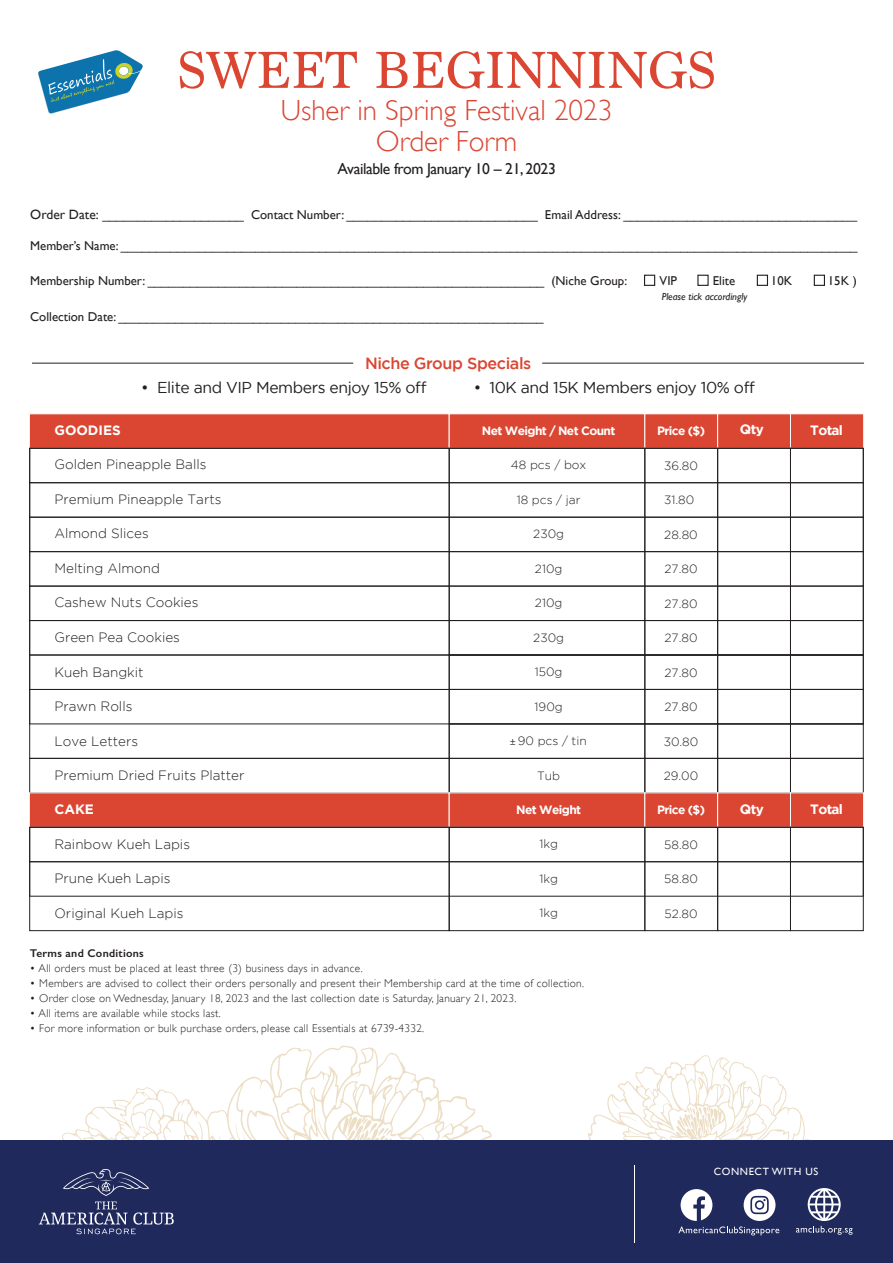
<style>
.page{position:relative;width:893px;height:1263px;background:#fff}
.page>*{position:absolute;margin:0;border:0;box-sizing:border-box;transform-origin:0 0}
.t1{font:54.15px "Marion";color:#db4633}
.t2{font:300 29.1px/31.5px "Gill Sans";color:#db4633;text-align:center}
.t3{font:500 16.2px "Gotham";letter-spacing:-.025em;color:#db4631}
.t4{font:15.75px "Gotham";letter-spacing:-.025em;color:#231f20}
.t5{font:15.75px "Gill Sans";letter-spacing:-.025em;color:#231f20}
.t6{font:300 13.5px "Gotham";color:#231f20}
.t7{font:700 13.5px "Gotham";letter-spacing:-.05em;color:#fff}
.t8{font:700 13.5px "Gotham";color:#fff}
.t9{font:12.9px "Gill Sans";color:#231f20}
.t10{font:300 12px "Gotham";color:#231f20}
.t11{font:700 12px "Gotham";letter-spacing:-.05em;color:#fff}
.t12{font:300 11.25px "Gill Sans";letter-spacing:.025em;color:#231f20}
.t13{font:600 11.25px "Gill Sans";letter-spacing:.025em;color:#231f20}
.t14{font:10.5px "Gill Sans";letter-spacing:.06em;color:#fff}
.t15{font:italic 10.35px "Gill Sans";color:#231f20}
.s1{font-size:13.5px}
.s2{font-family:"Futura";font-stretch:condensed}
</style>
<div class="page">
<svg style="left:62px;top:1046px;width:430px;height:94px"></svg>
<svg style="left:342px;top:1111px;width:56px;height:29px"></svg>
<svg style="left:588px;top:1055px;width:222px;height:85px"></svg>
<svg style="left:676px;top:1103px;width:47px;height:37px"></svg>
<div style="left:29px;top:414px;width:420px;height:34px;background:#db4632"></div>
<div style="left:449px;top:414px;width:196px;height:34px;background:#db4632"></div>
<div style="left:645px;top:414px;width:73px;height:34px;background:#db4632"></div>
<div style="left:717px;top:414px;width:74px;height:34px;background:#db4632"></div>
<div style="left:790px;top:414px;width:74px;height:34px;background:#db4632;border:1px solid #fff"></div>
<svg style="left:29px;top:448px;width:420px;height:311px"></svg>
<svg style="left:449px;top:448px;width:415px;height:207px"></svg>
<div style="left:30px;top:448px;width:833px;height:35px;border:1px solid #231f20"></div>
<div style="left:30px;top:482px;width:833px;height:35px;border:1px solid #231f20"></div>
<div style="left:30px;top:517px;width:833px;height:35px;border:1px solid #231f20"></div>
<div style="left:30px;top:551px;width:833px;height:35px;border:1px solid #231f20"></div>
<div style="left:30px;top:586px;width:833px;height:35px;border:1px solid #231f20"></div>
<div style="left:30px;top:620px;width:833px;height:35px;border:1px solid #231f20"></div>
<div style="left:30px;top:655px;width:833px;height:35px;border:1px solid #231f20"></div>
<div style="left:30px;top:689px;width:833px;height:35px;border:1px solid #231f20"></div>
<div style="left:449px;top:655px;width:196px;height:35px;border:1px solid #231f20"></div>
<div style="left:645px;top:655px;width:73px;height:35px;border:1px solid #231f20"></div>
<div style="left:717px;top:655px;width:74px;height:35px;border:1px solid #231f20"></div>
<div style="left:790px;top:655px;width:73px;height:35px;border:1px solid #231f20"></div>
<div style="left:30px;top:758px;width:419px;height:35px;border:1px solid #231f20"></div>
<div style="left:449px;top:758px;width:196px;height:35px;border:1px solid #231f20"></div>
<div style="left:645px;top:758px;width:73px;height:35px;border:1px solid #231f20"></div>
<div style="left:717px;top:758px;width:74px;height:35px;border:1px solid #231f20"></div>
<div style="left:790px;top:758px;width:73px;height:35px;border:1px solid #231f20"></div>
<div style="left:790px;top:689px;width:73px;height:35px;border:1px solid #231f20"></div>
<div style="left:790px;top:724px;width:73px;height:34px;border:1px solid #231f20"></div>
<div style="left:717px;top:689px;width:74px;height:35px;border:1px solid #231f20"></div>
<div style="left:717px;top:724px;width:74px;height:34px;border:1px solid #231f20"></div>
<div style="left:645px;top:689px;width:73px;height:35px;border:1px solid #231f20"></div>
<div style="left:645px;top:724px;width:73px;height:34px;border:1px solid #231f20"></div>
<div style="left:449px;top:689px;width:196px;height:35px;border:1px solid #231f20"></div>
<div style="left:449px;top:724px;width:196px;height:34px;border:1px solid #231f20"></div>
<div style="left:29px;top:793px;width:420px;height:34px;background:#db4632"></div>
<div style="left:449px;top:793px;width:196px;height:34px;background:#db4632"></div>
<div style="left:645px;top:793px;width:73px;height:34px;background:#db4632"></div>
<div style="left:717px;top:793px;width:74px;height:34px;background:#db4632"></div>
<div style="left:790px;top:793px;width:74px;height:34px;background:#db4632;border:1px solid #fff"></div>
<svg style="left:29px;top:827px;width:835px;height:104px"></svg>
<div style="left:30px;top:827px;width:833px;height:35px;border:1px solid #231f20"></div>
<div style="left:30px;top:861px;width:833px;height:35px;border:1px solid #231f20"></div>
<hr style="left:32px;top:363px;width:321px;height:1px;background:#231f20">
<hr style="left:542px;top:363px;width:322px;height:1px;background:#231f20">
<div style="left:644px;top:275px;width:11px;height:11px;border:1px solid #231f20"></div>
<div style="left:697px;top:275px;width:12px;height:11px;border:1px solid #231f20"></div>
<div style="left:757px;top:275px;width:11px;height:11px;border:1px solid #231f20"></div>
<div style="left:814px;top:275px;width:11px;height:11px;border:1px solid #231f20"></div>
<div style="left:0;top:1140px;width:893px;height:123px;background:#1f295c"></div>
<svg style="left:39px;top:1169px;width:135px;height:65px"></svg>
<svg style="left:678px;top:1189px;width:101px;height:46px"></svg>
<hr style="left:634px;top:1165px;width:1px;height:78px;background:#fff">
<svg style="left:796px;top:1188px;width:57px;height:47px"></svg>
<svg style="left:38px;top:50px;width:105px;height:64px"></svg>
<h1 class="t1" style="left:177px;top:38px;width:541px">SWEET BEGINNINGS</h1>
<h2 class="t2" style="left:281px;top:93px;width:333px">Usher in Spring Festival 2023<br>Order Form</h2>
<p class="t5" style="left:337px;top:160px;width:220px">Available from January 10 – 21, 2023</p>
<p class="t9" style="left:30px;top:207px;width:828px"><span class="s1">Order Date:</span> ____________________ Contact Number: ___________________________ Email Address: _________________________________</p>
<p class="t9" style="left:30px;top:238px;width:829px">Member’s Name: ________________________________________________________________________________________________________</p>
<p class="t9" style="left:30px;top:273px;width:598px">Membership Number: ________________________________________________________ (Niche Group:</p>
<p class="t9" style="left:660px;top:273px;width:19px">VIP</p>
<p class="t9" style="left:713px;top:273px;width:24px">Elite</p>
<p class="t9" style="left:771px;top:273px;width:23px">10K</p>
<p class="t9" style="left:828px;top:273px;width:30px">15K )</p>
<p class="t15" style="left:662px;top:290px;width:87px">Please tick accordingly</p>
<p class="t9" style="left:30px;top:309px;width:515px">Collection Date: ____________________________________________________________</p>
<p class="t3" style="left:365px;top:354px;width:168px">Niche Group Specials</p>
<p class="t4" style="left:141px;top:379px;width:287px">• Elite and VIP Members enjoy 15% off</p>
<p class="t4" style="left:474px;top:379px;width:283px">• 10K and 15K Members enjoy 10% off</p>
<p class="t8" style="left:54px;top:422px;width:68px">GOODIES</p>
<p class="t6" style="left:54px;top:457px;width:154px">Golden Pineapple Balls</p>
<p class="t6" style="left:54px;top:492px;width:169px">Premium Pineapple Tarts</p>
<p class="t6" style="left:54px;top:526px;width:96px">Almond Slices</p>
<p class="t6" style="left:54px;top:561px;width:107px">Melting Almond</p>
<p class="t6" style="left:54px;top:595px;width:146px">Cashew Nuts Cookies</p>
<p class="t6" style="left:54px;top:630px;width:127px">Green Pea Cookies</p>
<p class="t6" style="left:54px;top:664px;width:91px">Kueh Bangkit</p>
<p class="t6" style="left:54px;top:699px;width:79px">Prawn Rolls</p>
<p class="t6" style="left:54px;top:733px;width:85px">Love Letters</p>
<p class="t6" style="left:54px;top:768px;width:192px">Premium Dried Fruits Platter</p>
<p class="t7" style="left:54px;top:801px;width:41px">CAKE</p>
<p class="t6" style="left:54px;top:836px;width:137px">Rainbow Kueh Lapis</p>
<p class="t6" style="left:54px;top:871px;width:118px">Prune Kueh Lapis</p>
<p class="t6" style="left:54px;top:905px;width:131px">Original Kueh Lapis</p>
<p class="t11" style="left:482px;top:423px;width:135px">Net Weight / Net Count</p>
<p class="t10" style="left:511px;top:458px;width:77px">48 pcs / box</p>
<p class="t10" style="left:517px;top:493px;width:65px">18 pcs / jar</p>
<p class="t10" style="left:533px;top:527px;width:32px">230g</p>
<p class="t10" style="left:535px;top:562px;width:29px">210g</p>
<p class="t10" style="left:535px;top:596px;width:29px">210g</p>
<p class="t10" style="left:533px;top:631px;width:32px">230g</p>
<p class="t10" style="left:535px;top:665px;width:29px">150g</p>
<p class="t10" style="left:535px;top:700px;width:30px">190g</p>
<p class="t10" style="left:510px;top:734px;width:78px"><span class="s2">±</span> 90 pcs / tin</p>
<p class="t10" style="left:537px;top:769px;width:25px">Tub</p>
<p class="t11" style="left:516px;top:803px;width:67px">Net Weight</p>
<p class="t10" style="left:539px;top:838px;width:20px">1kg</p>
<p class="t10" style="left:539px;top:872px;width:20px">1kg</p>
<p class="t10" style="left:539px;top:907px;width:20px">1kg</p>
<p class="t13" style="left:30px;top:947px;width:115px">Terms and Conditions</p>
<p class="t12" style="left:30px;top:960px;width:334px">• All orders must be placed at least three (3) business days in advance.</p>
<p class="t12" style="left:30px;top:975px;width:555px">• Members are advised to collect their orders personally and present their Membership card at the time of collection.</p>
<p class="t12" style="left:30px;top:990px;width:488px">• Order close on Wednesday, January 18, 2023 and the last collection date is Saturday, January 21, 2023.</p>
<p class="t12" style="left:30px;top:1005px;width:192px">• All items are available while stocks last.</p>
<p class="t12" style="left:30px;top:1020px;width:396px">• For more information or bulk purchase orders, please call Essentials at 6739-4332.</p>
<p class="t11" style="left:657px;top:424px;width:50px">Price ($)</p>
<p class="t10" style="left:664px;top:459px;width:35px">36.80</p>
<p class="t10" style="left:664px;top:493px;width:32px">31.80</p>
<p class="t10" style="left:664px;top:528px;width:35px">28.80</p>
<p class="t10" style="left:665px;top:562px;width:34px">27.80</p>
<p class="t10" style="left:665px;top:597px;width:34px">27.80</p>
<p class="t10" style="left:665px;top:631px;width:34px">27.80</p>
<p class="t10" style="left:665px;top:666px;width:34px">27.80</p>
<p class="t10" style="left:665px;top:700px;width:34px">27.80</p>
<p class="t10" style="left:664px;top:735px;width:36px">30.80</p>
<p class="t10" style="left:664px;top:769px;width:36px">29.00</p>
<p class="t11" style="left:657px;top:803px;width:50px">Price ($)</p>
<p class="t10" style="left:664px;top:838px;width:35px">58.80</p>
<p class="t10" style="left:664px;top:872px;width:35px">58.80</p>
<p class="t10" style="left:664px;top:907px;width:35px">52.80</p>
<p class="t7" style="left:740px;top:422px;width:25px">Qty</p>
<p class="t7" style="left:810px;top:422px;width:34px">Total</p>
<p class="t7" style="left:740px;top:801px;width:25px">Qty</p>
<p class="t7" style="left:810px;top:801px;width:34px">Total</p>
<p class="t14" style="left:714px;top:1166px;width:106px">CONNECT WITH US</p>
</div>
